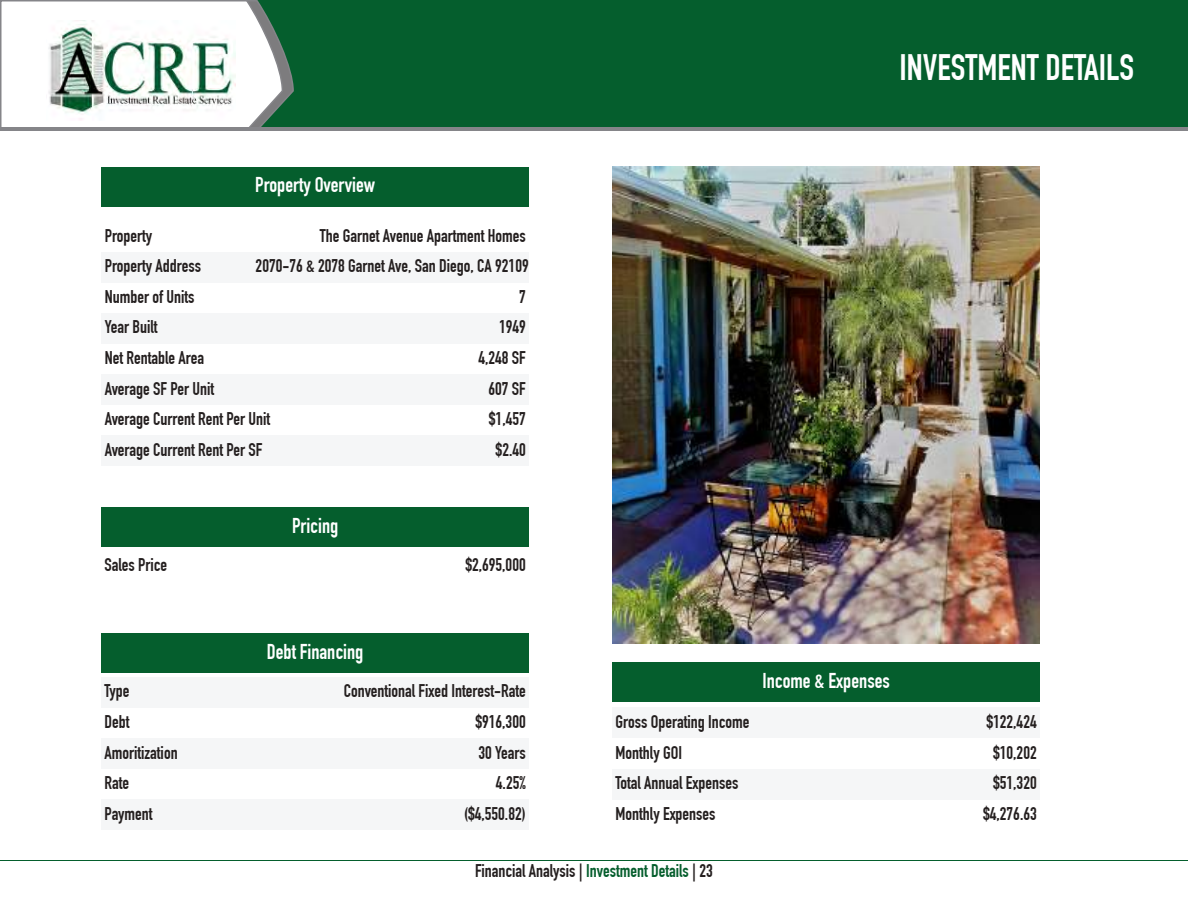
<style>
.page{position:relative;width:1188px;height:918px;background:#fff}
.page>*{position:absolute;margin:0;border:0;box-sizing:border-box;transform-origin:0 0}
.t1{font:700 36px "DIN Condensed";color:#fff}
.t2{font:700 21px "DIN Condensed";color:#fff}
.t3{font:700 18px/30.6px "DIN Condensed";color:#241f1f}
.s1{color:#055e2d}
</style>
<div class="page">
<div style="left:1px;top:0;width:1187px;height:129px;background:#055e2d"></div>
<svg style="left:0;top:0;width:294px;height:127px;background:#d0dad5"></svg>
<hr style="left:0;top:127px;width:1188px;height:4px;background:#858589">
<hr style="left:0;top:860px;width:1188px;height:1px;background:#055e2d">
<div style="left:102px;top:167px;width:427px;height:39px;background:#055e2d"></div>
<div style="left:102px;top:252px;width:138px;height:31px;background:#f5f6f7"></div>
<div style="left:240px;top:252px;width:289px;height:31px;background:#f5f6f7"></div>
<div style="left:102px;top:313px;width:171px;height:31px;background:#f5f6f7"></div>
<div style="left:273px;top:313px;width:256px;height:31px;background:#f5f6f7"></div>
<div style="left:102px;top:374px;width:171px;height:31px;background:#f5f6f7"></div>
<div style="left:102px;top:436px;width:171px;height:30px;background:#f5f6f7"></div>
<div style="left:273px;top:374px;width:256px;height:31px;background:#f5f6f7"></div>
<div style="left:273px;top:436px;width:256px;height:30px;background:#f5f6f7"></div>
<div style="left:102px;top:677px;width:171px;height:31px;background:#f5f6f7"></div>
<div style="left:273px;top:677px;width:256px;height:31px;background:#f5f6f7"></div>
<div style="left:613px;top:708px;width:213px;height:30px;background:#f5f6f7"></div>
<div style="left:826px;top:708px;width:214px;height:30px;background:#f5f6f7"></div>
<div style="left:613px;top:769px;width:213px;height:30px;background:#f5f6f7"></div>
<div style="left:826px;top:769px;width:214px;height:30px;background:#f5f6f7"></div>
<div style="left:102px;top:507px;width:427px;height:40px;background:#055e2d"></div>
<div style="left:102px;top:633px;width:427px;height:40px;background:#055e2d"></div>
<div style="left:613px;top:662px;width:427px;height:40px;background:#055e2d"></div>
<img style="left:613px;top:167px;width:427px;height:476px">
<div style="left:102px;top:738px;width:171px;height:31px;background:#f5f6f7"></div>
<div style="left:102px;top:799px;width:171px;height:31px;background:#f5f6f7"></div>
<div style="left:273px;top:738px;width:256px;height:31px;background:#f5f6f7"></div>
<div style="left:273px;top:799px;width:256px;height:31px;background:#f5f6f7"></div>
<p class="t2" style="left:255px;top:173px;width:121px">Property Overview</p>
<p class="t3" style="left:105px;top:220px;width:49px">Property</p>
<p class="t3" style="left:320px;top:220px;width:207px">The Garnet Avenue Apartment Homes</p>
<p class="t3" style="left:105px;top:251px;width:98px">Property Address</p>
<p class="t3" style="left:256px;top:251px;width:275px">2070-76 &amp; 2078 Garnet Ave, San Diego, CA 92109</p>
<p class="t3" style="left:105px;top:281px;width:91px">Number of Units</p>
<p class="t3" style="left:519px;top:281px;width:8px">7</p>
<p class="t3" style="left:105px;top:312px;width:54px">Year Built</p>
<p class="t3" style="left:499px;top:312px;width:28px">1949</p>
<p class="t3" style="left:105px;top:343px;width:101px">Net Rentable Area</p>
<p class="t3" style="left:478px;top:343px;width:49px">4,248 SF</p>
<p class="t3" style="left:105px;top:373px;width:167px">Average SF Per Unit<br>Average Current Rent Per Unit<br>Average Current Rent Per SF</p>
<p class="t3" style="left:488px;top:373px;width:39px;text-align:center">607 SF $1,457 $2.40</p>
<p class="t2" style="left:292px;top:513px;width:48px">Pricing</p>
<p class="t3" style="left:105px;top:550px;width:64px">Sales Price</p>
<p class="t3" style="left:465px;top:550px;width:62px">$2,695,000</p>
<p class="t2" style="left:267px;top:639px;width:98px">Debt Financing</p>
<p class="t3" style="left:105px;top:676px;width:26px">Type</p>
<p class="t3" style="left:344px;top:676px;width:184px">Conventional Fixed Interest-Rate</p>
<p class="t3" style="left:105px;top:706px;width:27px">Debt</p>
<p class="t3" style="left:476px;top:706px;width:52px">$916,300</p>
<p class="t3" style="left:105px;top:737px;width:75px">Amoritization</p>
<p class="t3" style="left:478px;top:737px;width:49px">30 Years</p>
<p class="t3" style="left:105px;top:768px;width:26px">Rate</p>
<p class="t3" style="left:496px;top:768px;width:31px">4.25%</p>
<p class="t3" style="left:105px;top:798px;width:49px">Payment</p>
<p class="t3" style="left:464px;top:798px;width:63px">($4,550.82)</p>
<h1 class="t1" style="left:900px;top:46px;width:236px">INVESTMENT DETAILS</h1>
<p class="t2" style="left:762px;top:668px;width:129px">Income &amp; Expenses</p>
<p class="t3" style="left:616px;top:706px;width:135px">Gross Operating Income</p>
<p class="t3" style="left:987px;top:706px;width:52px">$122,424</p>
<p class="t3" style="left:616px;top:737px;width:68px">Monthly GOI</p>
<p class="t3" style="left:993px;top:737px;width:45px">$10,202</p>
<p class="t3" style="left:616px;top:768px;width:124px">Total Annual Expenses</p>
<p class="t3" style="left:993px;top:768px;width:45px">$51,320</p>
<p class="t3" style="left:616px;top:798px;width:102px">Monthly Expenses</p>
<p class="t3" style="left:983px;top:798px;width:55px">$4,276.63</p>
<p class="t3" style="left:475px;top:855px;width:239px">Financial Analysis | <span class="s1">Investment Details</span> | 23</p>
</div>
